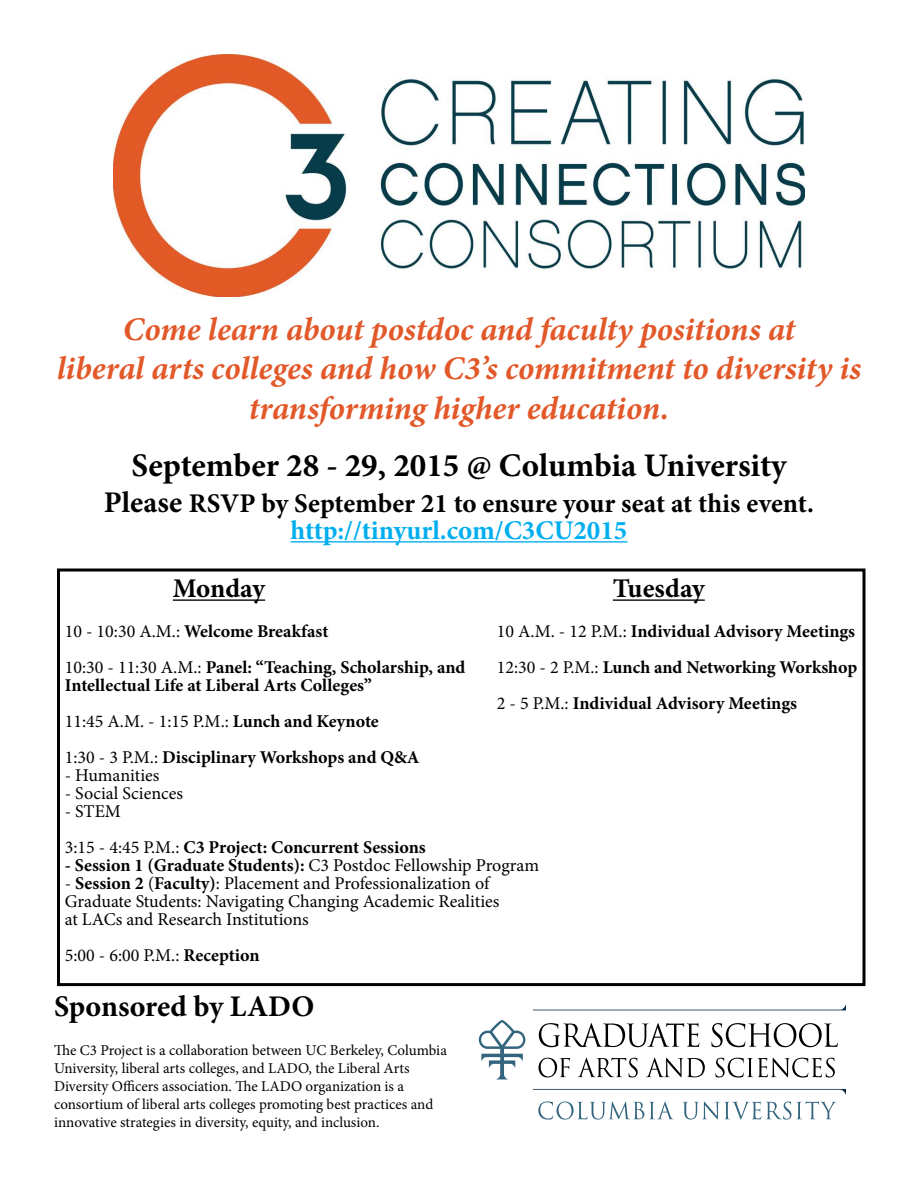
<style>
.page{position:relative;width:918px;height:1188px;background:#fff}
.page>*{position:absolute;margin:0;border:0;box-sizing:border-box;transform-origin:0 0}
.t1{font:italic 700 33px/39.6px "Minion Pro";letter-spacing:-.005em;color:#e25829;text-align:center}
.t2{font:700 33px "Minion Pro";letter-spacing:-.005em;color:#000}
.t3{font:700 30px "Minion Pro";color:#000}
.t4{font:700 27px/27px "Minion Pro";color:#000;text-align:center}
.t5{font:700 18px/36px "Minion Pro";color:#000}
.t6{font:18px/18px "Minion Pro";color:#000}
.t7{font:15px/18px "Minion Pro";color:#000}
.s1{font-size:30px}
.s2{color:#00aeef}
.s3{font-weight:400}
.s4{font-weight:700}
</style>
<div class="page">
<svg style="left:538px;top:1058px;width:297px;height:20px"></svg>
<svg style="left:479px;top:1020px;width:46px;height:59px"></svg>
<svg style="left:533px;top:1004px;width:313px;height:6px"></svg>
<svg style="left:533px;top:1089px;width:313px;height:6px"></svg>
<svg style="left:538px;top:1102px;width:298px;height:18px"></svg>
<svg style="left:539px;top:1023px;width:299px;height:24px"></svg>
<hr style="left:291px;top:541px;width:336px;height:2px;background:#00aeef">
<hr style="left:173px;top:599px;width:92px;height:2px;background:#000">
<hr style="left:613px;top:599px;width:92px;height:2px;background:#000">
<img style="left:113px;top:54px;width:692px;height:243px">
<div style="left:57px;top:568px;width:809px;height:418px;border:3px solid #000"></div>
<h1 class="t1" style="left:57px;top:309px;width:806px">Come learn about postdoc and faculty positions at<br>liberal arts colleges and how C3’s commitment to diversity is transforming higher education.</h1>
<h1 class="t2" style="left:131px;top:442px;width:657px">September 28 - 29, 2015 @ Columbia University</h1>
<h3 class="t4" style="left:104px;top:490px;width:712px"><span class="s1">Please</span> RSVP by September 21 to ensure your seat at this event. <span class="s2">http://tinyurl.com/C3CU2015</span></h3>
<h3 class="t4" style="left:173px;top:575px;width:94px">Monday</h3>
<h3 class="t4" style="left:613px;top:575px;width:93px">Tuesday</h3>
<p class="t5" style="left:65px;top:613px;width:265px"><span class="s3">10 - 10:30 A.M.:</span> Welcome Breakfast</p>
<p class="t5" style="left:497px;top:613px;width:360px"><span class="s3">10 A.M. - 12 P.M.:</span> Individual Advisory Meetings</p>
<p class="t5" style="left:65px;top:649px;width:402px"><span class="s3">10:30 - 11:30 A.M.:</span> Panel: “Teaching, Scholarship, and</p>
<p class="t5" style="left:497px;top:649px;width:362px"><span class="s3">12:30 - 2 P.M.:</span> Lunch and Networking Workshop</p>
<p class="t5" style="left:65px;top:667px;width:308px">Intellectual Life at Liberal Arts Colleges”</p>
<p class="t5" style="left:497px;top:685px;width:302px"><span class="s3">2 - 5 P.M.:</span> Individual Advisory Meetings</p>
<p class="t5" style="left:65px;top:703px;width:356px"><span class="s3">11:45 A.M. - 1:15 P.M.:</span> Lunch and Keynote<br><span class="s3">1:30 - 3 P.M.:</span> Disciplinary Workshops and Q&amp;A</p>
<p class="t6" style="left:65px;top:766px;width:96px">- Humanities</p>
<p class="t6" style="left:65px;top:784px;width:120px">- Social Sciences</p>
<p class="t5" style="left:65px;top:793px;width:362px"><span class="s3">- STEM<br>3:15 - 4:45 P.M.:</span> C3 Project: Concurrent Sessions</p>
<p class="t5" style="left:65px;top:847px;width:476px">- Session 1 (Graduate Students): <span class="s3">C3 Postdoc Fellowship Program</span></p>
<p class="t6" style="left:65px;top:874px;width:436px">- <span class="s4">Session 2</span> (<span class="s4">Faculty)</span>: Placement and Professionalization of<br>Graduate Students: Navigating Changing Academic Realities at LACs and Research Institutions</p>
<p class="t6" style="left:65px;top:946px;width:196px">5:00 - 6:00 P.M.: <span class="s4">Reception</span></p>
<h2 class="t3" style="left:54px;top:985px;width:262px">Sponsored by LADO</h2>
<p class="t7" style="left:54px;top:1041px;width:394px">The C3 Project is a collaboration between UC Berkeley, Columbia University, liberal arts colleges, and LADO, the Liberal Arts Diversity Officers association. The LADO organization is a consortium of liberal arts colleges promoting best practices and innovative strategies in diversity, equity, and inclusion.</p>
</div>
